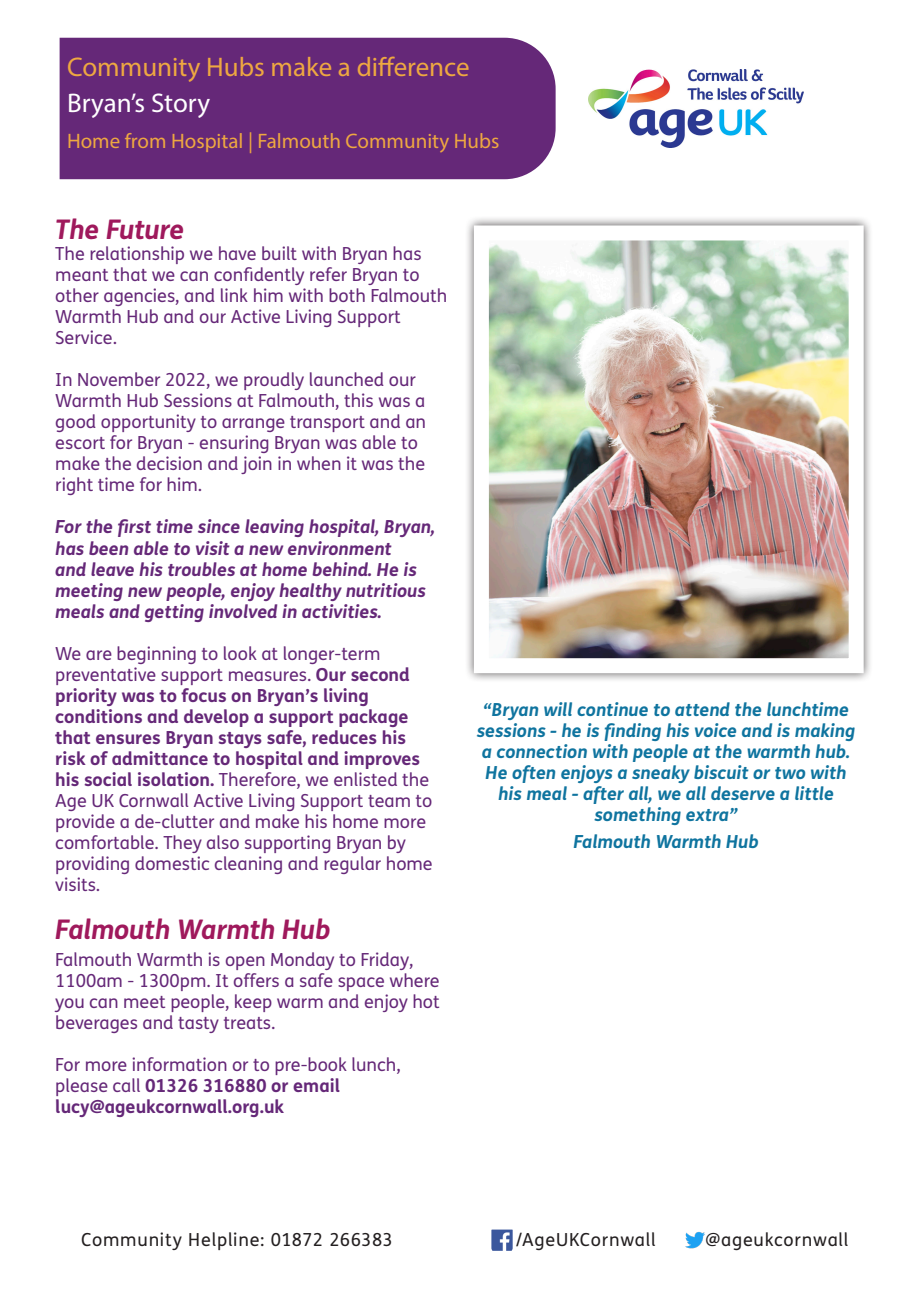
<style>
.page{position:relative;width:919px;height:1289px;background:#fff}
.page>*{position:absolute;margin:0;border:0;box-sizing:border-box;transform-origin:0 0}
.t1{font:27px "Myriad Pro";color:#eea841}
.t2{font:italic 700 27px "FS Me";letter-spacing:-.01em;color:#9f195c}
.t3{font:27px "Myriad Pro";color:#fff}
.t4{font:21px "Myriad Pro";color:#eea841}
.t5{font:18px/21px "FS Me";color:#652878}
.t6{font:italic 700 18px/21px "FS Me";color:#0f749f;text-align:center}
.t7{font:italic 700 18px/21px "FS Me";color:#652878}
.t8{font:18px "FS Me";letter-spacing:.04em;color:#231f20}
.t9{font:700 18px "FS Me";color:#652878}
.s1{font-weight:700}
</style>
<div class="page">
<img style="left:491px;top:1229px;width:21px;height:21px">
<img style="left:685px;top:1231px;width:20px;height:18px">
<div style="left:60px;top:38px;width:495px;height:141px;background:#652878"></div>
<img style="left:588px;top:69px;width:215px;height:79px">
<div style="left:464px;top:216px;width:409px;height:466px;background:#231f20;opacity:.75"></div>
<img style="left:490px;top:241px;width:357px;height:416px">
<p class="t1" style="left:67px;top:51px;width:404px">Community Hubs make a difference</p>
<p class="t3" style="left:67px;top:87px;width:144px">Bryan’s Story</p>
<p class="t4" style="left:67px;top:128px;width:434px">Home from Hospital | Falmouth Community Hubs</p>
<p class="t2" style="left:55px;top:209px;width:131px">The Future</p>
<p class="t5" style="left:55px;top:243px;width:393px">The relationship we have built with Bryan has meant that we can confidently refer Bryan to other agencies, and link him with both Falmouth Warmth Hub and our Active Living Support Service.</p>
<p class="t5" style="left:55px;top:369px;width:372px">In November 2022, we proudly launched our Warmth Hub Sessions at Falmouth, this was a good opportunity to arrange transport and an escort for Bryan - ensuring Bryan was able to make the decision and join in when it was the right time for him.</p>
<p class="t7" style="left:55px;top:515px;width:381px">For the first time since leaving hospital, Bryan, has been able to visit a new environment<br>and leave his troubles at home behind. He is meeting new people, enjoy healthy nutritious meals and getting involved in activities.</p>
<p class="t5" style="left:55px;top:642px;width:379px">We are beginning to look at longer-term preventative support measures. <span class="s1">Our second priority was to focus on Bryan’s living conditions and develop a support package that ensures Bryan stays safe, reduces his risk of admittance to hospital and improves his social isolation.</span> Therefore, we enlisted the Age UK Cornwall Active Living Support team to provide a de-clutter and make his home more comfortable. They also supporting Bryan by providing domestic cleaning and regular home visits.</p>
<p class="t2" style="left:55px;top:908px;width:276px">Falmouth Warmth Hub</p>
<p class="t5" style="left:55px;top:948px;width:386px">Falmouth Warmth is open Monday to Friday, 1100am - 1300pm. It offers a safe space where you can meet people, keep warm and enjoy hot beverages and tasty treats.</p>
<p class="t5" style="left:55px;top:1053px;width:347px">For more information or to pre-book lunch, please call <span class="s1">01326 316880 or email</span></p>
<p class="t9" style="left:55px;top:1092px;width:230px">lucy@ageukcornwall.org.uk</p>
<p class="t6" style="left:477px;top:698px;width:380px">“Bryan will continue to attend the lunchtime sessions - he is finding his voice and is making a connection with people at the warmth hub.<br>He often enjoys a sneaky biscuit or two with his meal - after all, we all deserve a little something extra”</p>
<p class="t6" style="left:573px;top:830px;width:187px">Falmouth Warmth Hub</p>
<p class="t8" style="left:81px;top:1226px;width:313px">Community Helpline: 01872 266383</p>
<p class="t8" style="left:516px;top:1226px;width:141px">/AgeUKCornwall</p>
<p class="t8" style="left:705px;top:1226px;width:145px">@ageukcornwall</p>
</div>
